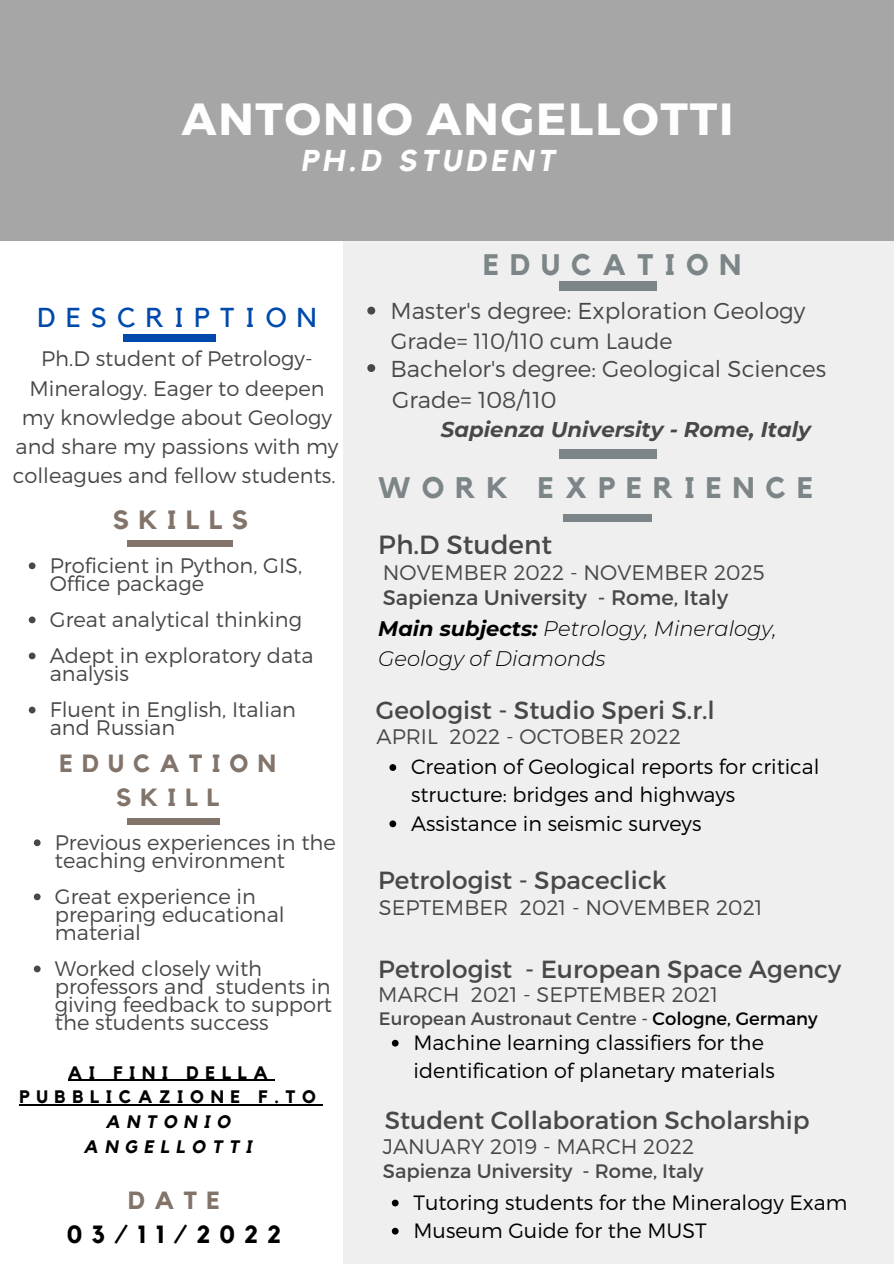
<style>
.page{position:relative;width:894px;height:1264px;background:#fff}
.page>*{position:absolute;margin:0;border:0;box-sizing:border-box;transform-origin:0 0}
.t1{font:700 45px "Montserrat";letter-spacing:.04em;color:#fefefe}
.t2{font:italic 700 30px "Kollektif";letter-spacing:.145em;color:#fefefe}
.t3{font:700 29.55px "Kollektif";letter-spacing:.37em;color:#7c8587}
.t4{font:27.3px "Kollektif";letter-spacing:.37em;color:#004aad}
.t5{font:26.25px "Montserrat";color:#484848}
.t6{font:700 26.25px "Kollektif";letter-spacing:.37em;color:#82746a}
.t7{font:24.75px "Montserrat";color:#484848}
.t8{font:700 24.75px/33.8px "Kollektif";letter-spacing:.37em;color:#82746a;text-align:center}
.t9{font:700 24.75px "Kollektif";letter-spacing:.37em;color:#000}
.t10{font:300 22.95px/31.5px "Montserrat";color:#484848}
.t11{font:300 22.2px "Montserrat";color:#484848}
.t12{font:italic 700 21.3px "Montserrat";color:#484848}
.t13{font:300 21px/18px "Montserrat";color:#484848}
.t14{font:italic 300 21px/30.5px "Montserrat";color:#000}
.t15{font:21px "Montserrat";color:#484848}
.t16{font:300 20.7px/28.2px "Montserrat";color:#000}
.t17{font:19.5px "Montserrat";color:#484848}
.t18{font:18px "Montserrat";color:#484848}
.t19{font:700 18px/24.8px "Kollektif";letter-spacing:.37em;color:#000;text-align:center}
.t20{font:italic 700 18px/24.8px "Kollektif";letter-spacing:.37em;color:#000;text-align:center}
.s1{font-weight:700}
.s2{color:#000}
</style>
<div class="page">
<div style="left:343px;top:241px;width:550px;height:1022px;background:#efefef"></div>
<div style="left:0;top:0;width:893px;height:241px;background:#a6a6a6"></div>
<div style="left:123px;top:334px;width:92px;height:8px;background:#004aad"></div>
<div style="left:559px;top:281px;width:98px;height:9px;background:#7c8587"></div>
<div style="left:563px;top:514px;width:89px;height:7px;background:#7c8587"></div>
<div style="left:127px;top:817px;width:93px;height:7px;background:#82746a"></div>
<svg style="left:34px;top:839px;width:7px;height:7px"></svg>
<svg style="left:34px;top:893px;width:7px;height:7px"></svg>
<svg style="left:34px;top:965px;width:7px;height:7px"></svg>
<div style="left:128px;top:540px;width:105px;height:6px;background:#82746a"></div>
<svg style="left:29px;top:562px;width:7px;height:7px"></svg>
<svg style="left:29px;top:616px;width:7px;height:7px"></svg>
<svg style="left:29px;top:652px;width:7px;height:7px"></svg>
<svg style="left:29px;top:706px;width:7px;height:7px"></svg>
<svg style="left:367px;top:307px;width:8px;height:7px"></svg>
<svg style="left:367px;top:364px;width:8px;height:8px"></svg>
<svg style="left:392px;top:1039px;width:6px;height:7px"></svg>
<svg style="left:389px;top:764px;width:7px;height:7px"></svg>
<svg style="left:389px;top:820px;width:7px;height:7px"></svg>
<svg style="left:392px;top:1199px;width:6px;height:7px"></svg>
<svg style="left:392px;top:1227px;width:6px;height:7px"></svg>
<div style="left:559px;top:449px;width:98px;height:9px;background:#7c8587"></div>
<hr style="left:68px;top:1079px;width:206px;height:1px;background:#000">
<hr style="left:19px;top:1104px;width:303px;height:1px;background:#000">
<h1 class="t1" style="left:182px;top:90px;width:553px">ANTONIO ANGELLOTTI</h1>
<h2 class="t2" style="left:301px;top:146px;width:255px">PH.D STUDENT</h2>
<h3 class="t4" style="left:38px;top:305px;width:280px">DESCRIPTION</h3>
<p class="t13" style="left:13px;top:343px;width:327px;line-height:29.2px;text-align:center">Ph.D student of Petrology-<br>Mineralogy. Eager to deepen my knowledge about Geology and share my passions with my colleagues and fellow students.</p>
<p class="t6" style="left:113px;top:508px;width:137px">SKILLS</p>
<p class="t13" style="left:50px;top:555px;width:254px">Proficient in Python, GIS,<br>Office package</p>
<p class="t13" style="left:50px;top:600px;width:265px;line-height:36px">Great analytical thinking<br>Adept in exploratory data</p>
<p class="t13" style="left:50px;top:654px;width:247px;line-height:36px">analysis<br>Fluent in English, Italian</p>
<p class="t13" style="left:50px;top:717px;width:127px">and Russian</p>
<p class="t8" style="left:60px;top:747px;width:218px">EDUCATION<br>SKILL</p>
<p class="t13" style="left:55px;top:832px;width:282px">Previous experiences in the teaching environment</p>
<p class="t13" style="left:55px;top:886px;width:231px">Great experience in preparing educational material</p>
<p class="t13" style="left:55px;top:958px;width:279px">Worked closely with professors and students in giving feedback to support the students success</p>
<p class="t19" style="left:19px;top:1060px;width:298px">AI FINI DELLA<br>PUBBLICAZIONE F.TO</p>
<p class="t20" style="left:84px;top:1110px;width:170px">ANTONIO<br>ANGELLOTTI</p>
<p class="t8" style="left:128px;top:1184px;width:93px">DATE</p>
<p class="t9" style="left:67px;top:1222px;width:216px">03/11/2022</p>
<h3 class="t3" style="left:483px;top:251px;width:259px">EDUCATION</h3>
<p class="t10" style="left:390px;top:294px;width:416px">Master's degree: Exploration Geology</p>
<p class="t11" style="left:391px;top:327px;width:283px">Grade= 110/110 cum Laude</p>
<p class="t10" style="left:390px;top:351px;width:437px">Bachelor's degree: Geological Sciences<br>Grade= 108/110</p>
<p class="t12" style="left:441px;top:417px;width:371px">Sapienza University - Rome, Italy</p>
<h3 class="t3" style="left:378px;top:473px;width:436px">WORK EXPERIENCE</h3>
<p class="t5" style="left:378px;top:527px;width:175px">Ph.D Student</p>
<p class="t13" style="left:383px;top:562px;width:383px">NOVEMBER 2022 - NOVEMBER 2025</p>
<p class="t14" style="left:378px;top:613px;width:400px"><span class="s1">Main subjects:</span> Petrology, Mineralogy,<br>Geology of Diamonds</p>
<p class="t15" style="left:383px;top:583px;width:347px">Sapienza University - Rome, Italy</p>
<p class="t7" style="left:376px;top:694px;width:340px">Geologist - Studio Speri S.r.l</p>
<p class="t16" style="left:411px;top:751px;width:410px">Creation of Geological reports for critical structure: bridges and highways<br>Assistance in seismic surveys</p>
<p class="t13" style="left:376px;top:726px;width:306px">APRIL 2022 - OCTOBER 2022</p>
<p class="t7" style="left:378px;top:863px;width:290px">Petrologist - Spaceclick</p>
<p class="t13" style="left:379px;top:897px;width:385px">SEPTEMBER 2021 - NOVEMBER 2021</p>
<p class="t7" style="left:378px;top:952px;width:464px">Petrologist - European Space Agency</p>
<p class="t13" style="left:378px;top:984px;width:341px">MARCH 2021 - SEPTEMBER 2021</p>
<p class="t18" style="left:379px;top:1006px;width:440px">European Austronaut Centre - <span class="s2">Cologne, Germany</span></p>
<p class="t16" style="left:413px;top:1027px;width:362px">Machine learning classifiers for the identification of planetary materials</p>
<p class="t7" style="left:384px;top:1103px;width:426px">Student Collaboration Scholarship</p>
<p class="t13" style="left:383px;top:1136px;width:313px">JANUARY 2019 - MARCH 2022</p>
<p class="t17" style="left:383px;top:1158px;width:322px">Sapienza University - Rome, Italy</p>
<p class="t16" style="left:413px;top:1187px;width:435px">Tutoring students for the Mineralogy Exam<br>Museum Guide for the MUST</p>
</div>
